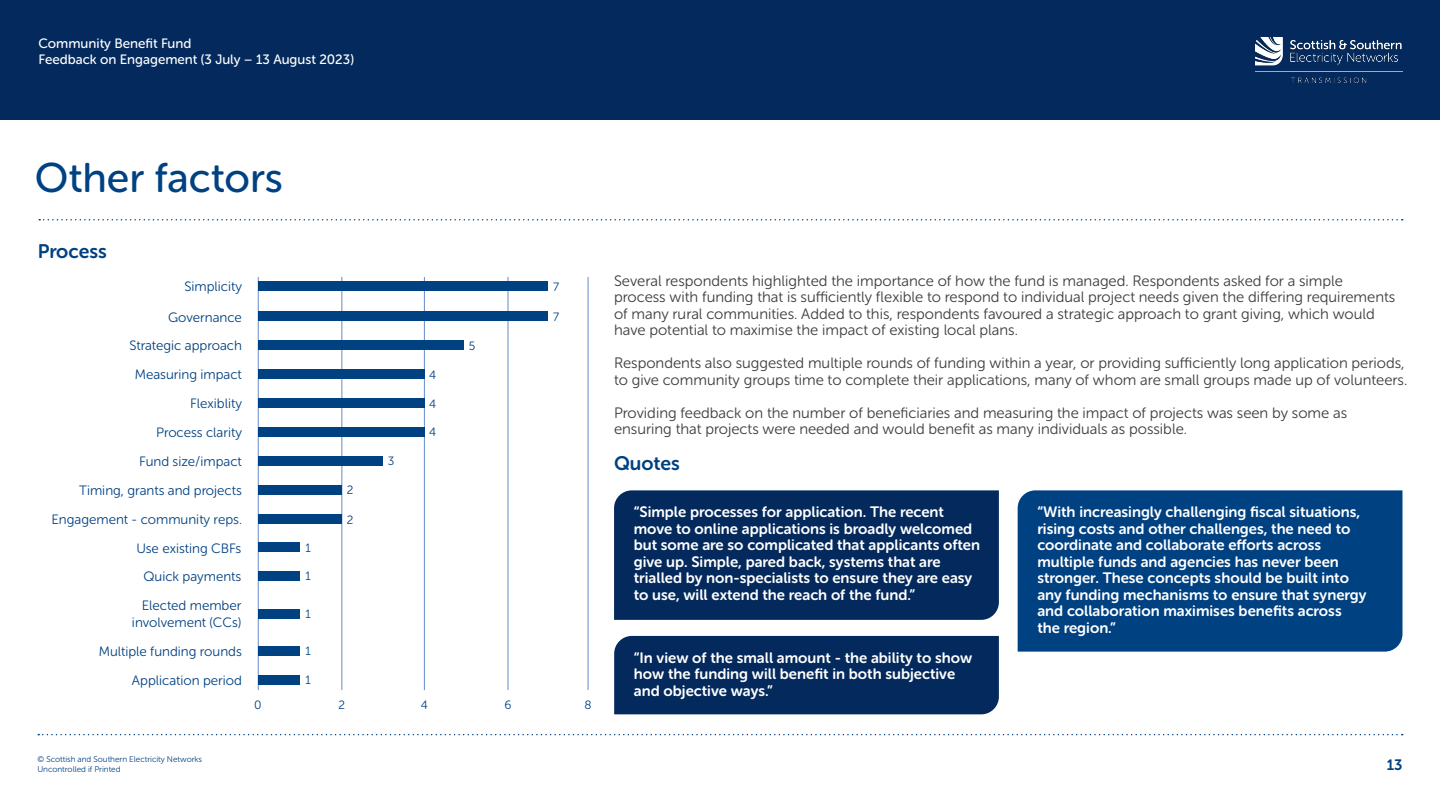
<style>
.page{position:relative;width:1440px;height:810px;background:#fff}
.page>*{position:absolute;margin:0;border:0;box-sizing:border-box;transform-origin:0 0}
.t1{font:41.25px "Museo Sans Rounded 500";color:#004182}
.t2{font:19.5px "Museo Sans Rounded 700";color:#004182}
.t3{font:15px/16.5px "Museo Sans Rounded 300";color:#3c3c3b}
.t4{font:15px/16.5px "Museo Sans Rounded 700";color:#fff}
.t5{font:15px "Museo Sans Rounded 700";color:#004182}
.t6{font:13.5px/28.9px "Museo Sans Rounded 300";color:#004182;text-align:right}
.t7{font:13.5px/16.5px "Museo Sans Rounded 500";color:#fff}
.t8{font:12px "Museo Sans Rounded 300";color:#004182}
.t9{font:8.25px/9.8px "Museo Sans Rounded 300";color:#004182}
</style>
<div class="page">
<div style="left:0;top:0;width:1440px;height:120px;background:#042a5d"></div>
<img style="left:1255px;top:38px;width:148px;height:45px">
<svg style="left:39px;top:219px;width:1364px;height:1px"></svg>
<svg style="left:38px;top:734px;width:1365px;height:1px"></svg>
<hr style="left:258px;top:277px;width:1px;height:413px;background:#658bc8">
<hr style="left:424px;top:277px;width:1px;height:413px;background:#658bc8">
<hr style="left:342px;top:277px;width:1px;height:413px;background:#658bc8">
<hr style="left:508px;top:277px;width:1px;height:413px;background:#658bc8">
<hr style="left:588px;top:277px;width:1px;height:413px;background:#658bc8">
<div style="left:259px;top:282px;width:289px;height:9px;background:#004182"></div>
<div style="left:259px;top:312px;width:289px;height:9px;background:#004182"></div>
<div style="left:259px;top:341px;width:205px;height:9px;background:#004182"></div>
<div style="left:258px;top:370px;width:167px;height:9px;background:#004182"></div>
<div style="left:258px;top:399px;width:167px;height:9px;background:#004182"></div>
<div style="left:258px;top:427px;width:167px;height:9px;background:#004182"></div>
<div style="left:258px;top:456px;width:125px;height:9px;background:#004182"></div>
<div style="left:258px;top:485px;width:84px;height:9px;background:#004182"></div>
<div style="left:258px;top:543px;width:42px;height:9px;background:#004182"></div>
<div style="left:258px;top:609px;width:42px;height:9px;background:#004182"></div>
<div style="left:258px;top:515px;width:84px;height:9px;background:#004182"></div>
<div style="left:258px;top:571px;width:42px;height:9px;background:#004182"></div>
<div style="left:258px;top:646px;width:42px;height:9px;background:#004182"></div>
<div style="left:258px;top:675px;width:42px;height:9px;background:#004182"></div>
<div style="left:614px;top:490px;width:385px;height:130px;background:#042a5d"></div>
<div style="left:1018px;top:490px;width:384px;height:162px;background:#004182"></div>
<div style="left:614px;top:636px;width:385px;height:78px;background:#042a5d"></div>
<p class="t7" style="left:38px;top:35px;width:317px">Community Benefit Fund<br>Feedback on Engagement (3 July – 13 August 2023)</p>
<h1 class="t1" style="left:35px;top:155px;width:250px">Other factors</h1>
<h2 class="t2" style="left:38px;top:241px;width:71px">Process</h2>
<p class="t6" style="left:184px;top:272px;width:59px">Simplicity</p>
<p class="t6" style="left:52px;top:303px;width:192px">Governance<br>Strategic approach<br>Measuring impact<br>Flexiblity<br>Process clarity<br>Fund size/impact<br>Timing, grants and projects<br>Engagement - community reps.<br>Use existing CBFs<br>Quick payments<br>Elected member</p>
<p class="t6" style="left:99px;top:608px;width:145px">involvement (CCs)<br>Multiple funding rounds<br>Application period</p>
<p class="t8" style="left:305px;top:541px;width:7px">1</p>
<p class="t8" style="left:305px;top:570px;width:7px">1</p>
<p class="t8" style="left:305px;top:607px;width:7px">1</p>
<p class="t8" style="left:305px;top:645px;width:7px">1</p>
<p class="t8" style="left:305px;top:673px;width:7px">1</p>
<p class="t8" style="left:347px;top:484px;width:8px">2</p>
<p class="t8" style="left:347px;top:513px;width:8px">2</p>
<p class="t8" style="left:388px;top:455px;width:8px">3</p>
<p class="t8" style="left:429px;top:368px;width:9px">4</p>
<p class="t8" style="left:429px;top:397px;width:9px">4</p>
<p class="t8" style="left:429px;top:426px;width:9px">4</p>
<p class="t8" style="left:469px;top:339px;width:8px">5</p>
<p class="t8" style="left:254px;top:699px;width:9px">0</p>
<p class="t8" style="left:338px;top:699px;width:8px">2</p>
<p class="t8" style="left:421px;top:699px;width:9px">4</p>
<p class="t8" style="left:504px;top:699px;width:9px">6</p>
<p class="t9" style="left:38px;top:755px;width:166px">© Scottish and Southern Electricity Networks<br>Uncontrolled if Printed</p>
<p class="t8" style="left:553px;top:280px;width:8px">7</p>
<p class="t8" style="left:553px;top:310px;width:8px">7</p>
<p class="t8" style="left:584px;top:698px;width:9px">8</p>
<p class="t3" style="left:614px;top:272px;width:783px">Several respondents highlighted the importance of how the fund is managed. Respondents asked for a simple process with funding that is sufficiently flexible to respond to individual project needs given the differing requirements of many rural communities. Added to this, respondents favoured a strategic approach to grant giving, which would have potential to maximise the impact of existing local plans.</p>
<p class="t3" style="left:614px;top:355px;width:795px">Respondents also suggested multiple rounds of funding within a year, or providing sufficiently long application periods, to give community groups time to complete their applications, many of whom are small groups made up of volunteers.</p>
<p class="t3" style="left:614px;top:404px;width:735px">Providing feedback on the number of beneficiaries and measuring the impact of projects was seen by some as ensuring that projects were needed and would benefit as many individuals as possible.</p>
<h2 class="t2" style="left:614px;top:452px;width:67px">Quotes</h2>
<p class="t4" style="left:634px;top:504px;width:348px">“Simple processes for application. The recent move to online applications is broadly welcomed but some are so complicated that applicants often give up. Simple, pared back, systems that are trialled by non-specialists to ensure they are easy to use, will extend the reach of the fund.”</p>
<p class="t4" style="left:1037px;top:504px;width:331px">“With increasingly challenging fiscal situations, rising costs and other challenges, the need to coordinate and collaborate efforts across multiple funds and agencies has never been stronger. These concepts should be built into any funding mechanisms to ensure that synergy and collaboration maximises benefits across the region.”</p>
<p class="t4" style="left:634px;top:649px;width:340px">“In view of the small amount - the ability to show how the funding will benefit in both subjective and objective ways.”</p>
<p class="t5" style="left:1387px;top:756px;width:17px">13</p>
</div>
